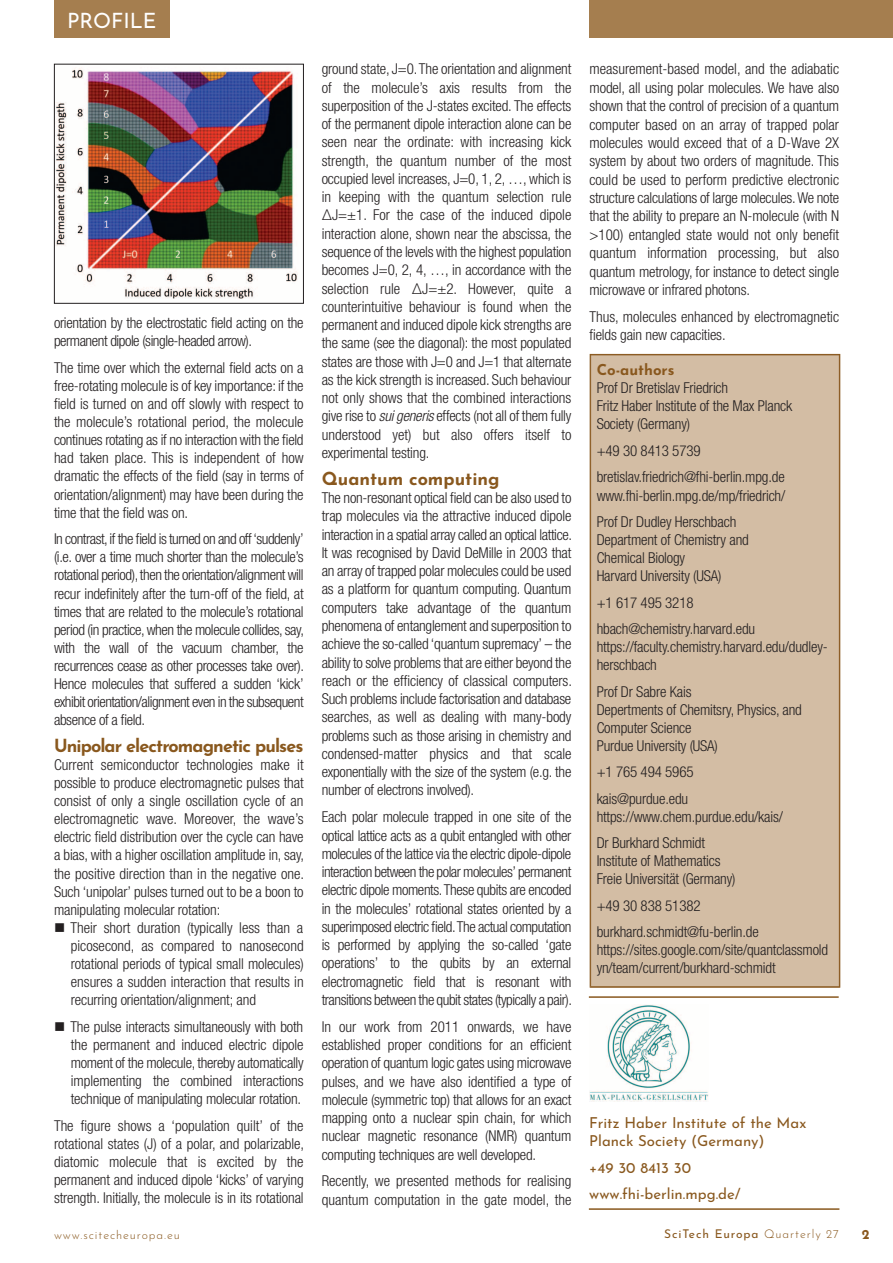
<style>
.page{position:relative;width:893px;height:1263px;background:#fff}
.page>*{position:absolute;margin:0;border:0;box-sizing:border-box;transform-origin:0 0}
.t1{font:21px "Josefin Sans";color:#fff}
.t2{font:700 18px "Josefin Sans";letter-spacing:-.05em;color:#89581e}
.t3{font:700 18px "Josefin Sans";color:#89581e}
.t4{font:300 condensed 15px/18.3px "Helvetica Neue LT Std";letter-spacing:-.01em;color:#231f20}
.t5{font:15px/18px "Josefin Sans";color:#89581e}
.t6{font:700 15px "Josefin Sans";color:#89581e}
.t7{font:700 13.5px "Josefin Sans";color:#89581e}
.t8{font:12px "Josefin Sans";letter-spacing:.075em;color:#89581e}
.t9{font:300 12px "Josefin Sans";letter-spacing:.075em;color:#89581e}
.s1{font-family:"Roboto";font-stretch:normal}
.s2{font-style:italic}
.s3{font-weight:300}
</style>
<div class="page">
<div style="left:589px;top:0;width:304px;height:38px;background:#a57e4f"></div>
<div style="left:54px;top:0;width:116px;height:38px;background:#a57e4f"></div>
<hr style="left:589px;top:996px;width:250px;height:2px;background:#89581e">
<hr style="left:589px;top:1208px;width:250px;height:2px;background:#89581e">
<div style="left:590px;top:355px;width:249px;height:632px;background:#d3bda4"></div>
<hr style="left:590px;top:355px;width:1px;height:632px;background:#89581e">
<hr style="left:839px;top:355px;width:1px;height:632px;background:#89581e">
<hr style="left:590px;top:355px;width:249px;height:1px;background:#89581e">
<hr style="left:590px;top:986px;width:249px;height:1px;background:#89581e">
<img style="left:56px;top:67px;width:242px;height:232px">
<div style="left:54px;top:64px;width:250px;height:240px;border:1px solid #231f20"></div>
<img style="left:589px;top:1005px;width:120px;height:96px">
<h1 class="t1" style="left:67px;top:12px;width:91px">PROFILE</h1>
<p class="t4" style="left:54px;top:315px;width:251px">orientation by the electrostatic field acting on the permanent dipole (single-headed arrow).</p>
<p class="t4" style="left:54px;top:360px;width:251px;text-align:justify">The time over which the external field acts on a free-rotating molecule is of key importance: if the field is turned on and off slowly with respect to the molecule’s rotational period, the molecule continues rotating as if no interaction with the field had taken place. This is independent of how dramatic the effects of the field (say in terms of orientation/alignment) may have been during the time that the field was on.</p>
<p class="t4" style="left:54px;top:531px;width:252px;text-align:justify">In contrast, if the field is turned on and off ‘suddenly’ (i.e. over a time much shorter than the molecule’s rotational period), then the orientation/alignment will recur indefinitely after the turn-off of the field, at times that are related to the molecule’s rotational period (in practice, when the molecule collides, say, with the wall of the vacuum chamber, the recurrences cease as other processes take over).<br>Hence molecules that suffered a sudden ‘kick’ exhibit orientation/alignment even in the subsequent absence of a field.</p>
<p class="t2" style="left:54px;top:735px;width:251px">Unipolar electromagnetic pulses</p>
<p class="t4" style="left:54px;top:757px;width:252px;text-align:justify">Current semiconductor technologies make it possible to produce electromagnetic pulses that consist of only a single oscillation cycle of an electromagnetic wave. Moreover, the wave’s electric field distribution over the cycle can have a bias, with a higher oscillation amplitude in, say, the positive direction than in the negative one.<br>Such ‘unipolar’ pulses turned out to be a boon to manipulating molecular rotation:</p>
<p class="t4" style="left:71px;top:920px;width:234px;text-align:justify;text-indent:-17px">■ Their short duration (typically less than a picosecond, as compared to nanosecond rotational periods of typical small molecules) ensures a sudden interaction that results in recurring orientation/alignment; and</p>
<p class="t4" style="left:71px;top:1019px;width:234px;text-align:justify;text-indent:-17px">■ The pulse interacts simultaneously with both the permanent and induced electric dipole moment of the molecule, thereby automatically implementing the combined interactions technique of manipulating molecular rotation.</p>
<p class="t4" style="left:54px;top:1118px;width:252px;text-align:justify">The figure shows a ‘population quilt’ of the rotational states (J) of a polar, and polarizable, diatomic molecule that is excited by the permanent and induced dipole ‘kicks’ of varying strength. Initially, the molecule is in its rotational</p>
<p class="t4" style="left:322px;top:61px;width:251px;text-align:justify">ground state, J=0. The orientation and alignment of the molecule’s axis results from the superposition of the J-states excited. The effects of the permanent dipole interaction alone can be seen near the ordinate: with increasing kick strength, the quantum number of the most occupied level increases, J=0, 1, 2, …, which is in keeping with the quantum selection rule <span class="s1">Δ</span>J=±1. For the case of the induced dipole interaction alone, shown near the abscissa, the sequence of the levels with the highest population becomes J=0, 2, 4, …, in accordance with the selection rule <span class="s1">Δ</span>J=±2. However, quite a counterintuitive behaviour is found when the permanent and induced dipole kick strengths are the same (see the diagonal): the most populated states are those with J=0 and J=1 that alternate as the kick strength is increased. Such behaviour not only shows that the combined interactions give rise to <span class="s2">sui generis</span> effects (not all of them fully understood yet) but also offers itself to experimental testing.</p>
<p class="t3" style="left:322px;top:468px;width:179px">Quantum computing</p>
<p class="t4" style="left:322px;top:490px;width:252px;text-align:justify">The non-resonant optical field can be also used to trap molecules via the attractive induced dipole interaction in a spatial array called an optical lattice.<br>It was recognised by David DeMille in 2003 that an array of trapped polar molecules could be used as a platform for quantum computing. Quantum computers take advantage of the quantum phenomena of entanglement and superposition to achieve the so-called ‘quantum supremacy’ – the ability to solve problems that are either beyond the reach or the efficiency of classical computers.<br>Such problems include factorisation and database searches, as well as dealing with many-body problems such as those arising in chemistry and condensed-matter physics and that scale exponentially with the size of the system (e.g. the number of electrons involved).</p>
<p class="t4" style="left:322px;top:809px;width:252px;text-align:justify">Each polar molecule trapped in one site of the optical lattice acts as a qubit entangled with other molecules of the lattice via the electric dipole-dipole interaction between the polar molecules’ permanent electric dipole moments. These qubits are encoded in the molecules’ rotational states oriented by a superimposed electric field. The actual computation is performed by applying the so-called ‘gate operations’ to the qubits by an external electromagnetic field that is resonant with transitions between the qubit states (typically a pair).</p>
<p class="t4" style="left:322px;top:1019px;width:251px;text-align:justify">In our work from 2011 onwards, we have established proper conditions for an efficient operation of quantum logic gates using microwave pulses, and we have also identified a type of molecule (symmetric top) that allows for an exact mapping onto a nuclear spin chain, for which nuclear magnetic resonance (NMR) quantum computing techniques are well developed.</p>
<p class="t4" style="left:322px;top:1173px;width:251px">Recently, we presented methods for realising quantum computation in the gate model, the</p>
<p class="t4" style="left:589px;top:61px;width:251px;text-align:justify">measurement-based model, and the adiabatic model, all using polar molecules. We have also shown that the control of precision of a quantum computer based on an array of trapped polar molecules would exceed that of a D-Wave 2X system by about two orders of magnitude. This could be used to perform predictive electronic structure calculations of large molecules. We note that the ability to prepare an N-molecule (with N &gt;100) entangled state would not only benefit quantum information processing, but also quantum metrology, for instance to detect single microwave or infrared photons.</p>
<p class="t4" style="left:589px;top:309px;width:251px">Thus, molecules enhanced by electromagnetic fields gain new capacities.</p>
<p class="t6" style="left:597px;top:361px;width:79px">Co-authors</p>
<p class="t4" style="left:597px;top:380px;width:197px">Prof Dr Bretislav Friedrich<br>Fritz Haber Institute of the Max Planck<br>Society (Germany)</p>
<p class="t4" style="left:597px;top:439px;width:190px;line-height:26.5px">+49 30 8413 5739 bretislav.friedrich@fhi-berlin.mpg.de</p>
<p class="t4" style="left:597px;top:483px;width:190px;line-height:26.5px">www.fhi-berlin.mpg.de/mp/friedrich/<br>Prof Dr Dudley Herschbach</p>
<p class="t4" style="left:597px;top:532px;width:154px">Department of Chemistry and<br>Chemical Biology<br>Harvard University (USA)</p>
<p class="t4" style="left:597px;top:590px;width:160px;line-height:26.5px">+1 617 495 3218 hbach@chemistry.harvard.edu</p>
<p class="t4" style="left:597px;top:639px;width:233px">https://faculty.chemistry.harvard.edu/dudley&shy;herschbach</p>
<p class="t4" style="left:597px;top:683px;width:207px">Prof Dr Sabre Kais<br>Depertments of Chemitsry, Physics, and<br>Computer Science<br>Purdue University (USA)</p>
<p class="t4" style="left:597px;top:760px;width:98px;line-height:26.5px">+1 765 494 5965 kais@purdue.edu</p>
<p class="t4" style="left:597px;top:804px;width:188px;line-height:26.5px">https://www.chem.purdue.edu/kais/<br>Dr Burkhard Schmidt</p>
<p class="t4" style="left:597px;top:853px;width:140px">Institute of Mathematics<br>Freie Universität (Germany)</p>
<p class="t4" style="left:597px;top:893px;width:164px;line-height:26.5px">+49 30 838 51382 burkhard.schmidt@fu-berlin.de</p>
<p class="t4" style="left:597px;top:942px;width:233px">https://sites.google.com/site/quantclassmold yn/team/current/burkhard-schmidt</p>
<p class="t5" style="left:589px;top:1115px;width:218px">Fritz Haber Institute of the Max<br>Planck Society (Germany)</p>
<p class="t5" style="left:589px;top:1155px;width:153px;line-height:26.5px">+49 30 8413 30 www.fhi-berlin.mpg.de/</p>
<p class="t9" style="left:54px;top:1225px;width:127px">www.scitecheuropa.eu</p>
<p class="t8" style="left:664px;top:1229px;width:176px">SciTech Europa <span class="s3">Quarterly 27</span></p>
<p class="t7" style="left:862px;top:1226px;width:9px">2</p>
</div>
